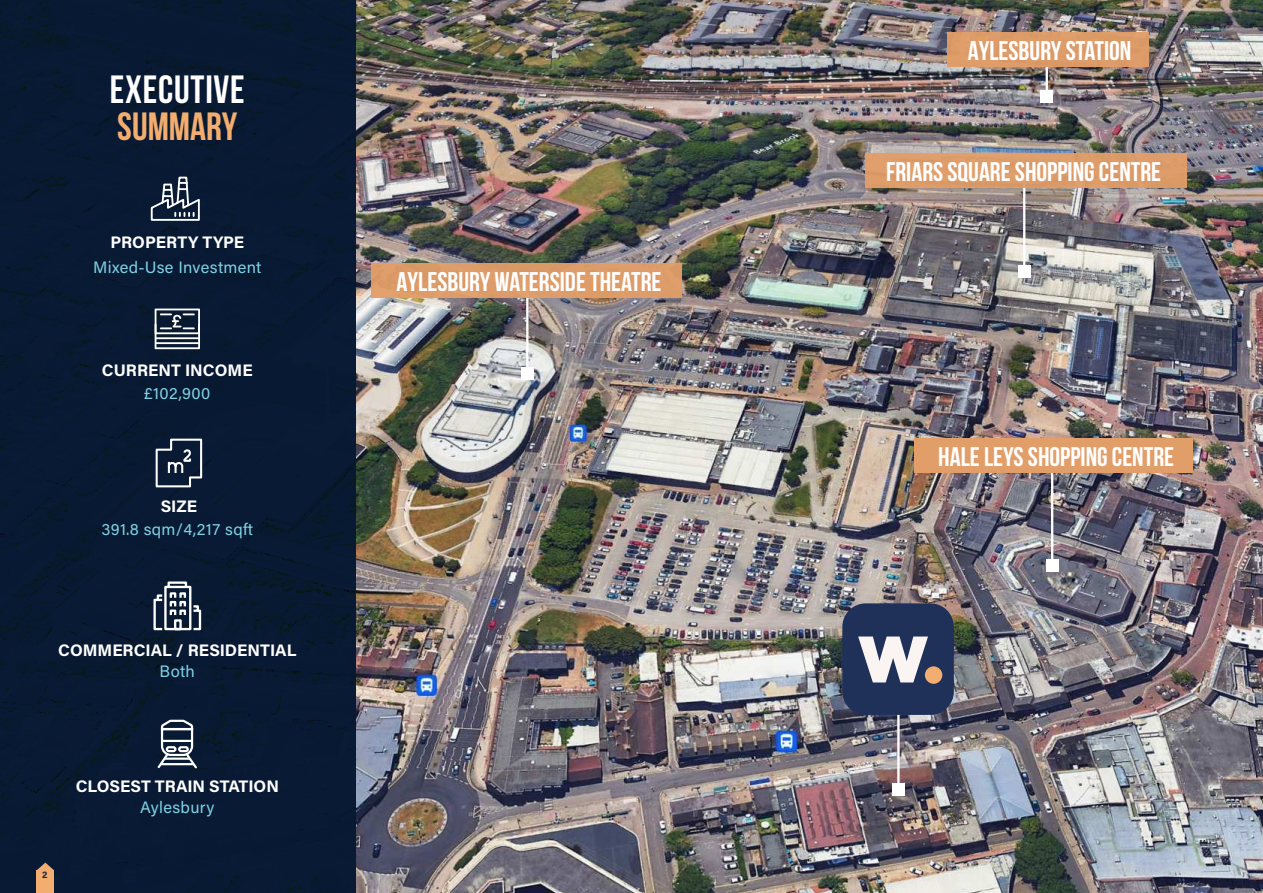
<style>
.page{position:relative;width:1263px;height:893px;background:#fff}
.page>*{position:absolute;margin:0;border:0;box-sizing:border-box;transform-origin:0 0}
.t1{font:700 39.3px "Bebas Neue";letter-spacing:.02em;color:#fff}
.t2{font:700 39.3px "Bebas Neue";color:#f2ad6f}
.t3{font:700 27px "Bebas Neue";color:#fff}
.t4{font:700 16.65px "Acumin Pro";color:#fff}
.t5{font:16.5px "Acumin Pro";letter-spacing:.02em;color:#80d1e3}
.t6{font:9.3px "Acumin Variable Concept";color:#122145}
</style>
<div class="page">
<img style="left:356px;top:0;width:907px;height:893px">
<hr style="left:897px;top:696px;width:2px;height:97px;background:#fff">
<div style="left:892px;top:783px;width:13px;height:13px;background:#fff"></div>
<hr style="left:1051px;top:472px;width:2px;height:97px;background:#fff">
<div style="left:1046px;top:559px;width:12px;height:12px;background:#fff"></div>
<div style="left:914px;top:438px;width:279px;height:35px;background:#e29e68"></div>
<hr style="left:1023px;top:179px;width:2px;height:97px;background:#fff">
<div style="left:1018px;top:265px;width:12px;height:13px;background:#fff"></div>
<div style="left:865px;top:153px;width:321px;height:35px;background:#e29e68"></div>
<hr style="left:1045px;top:67px;width:3px;height:27px;background:#fff">
<div style="left:1040px;top:90px;width:13px;height:13px;background:#fff"></div>
<div style="left:947px;top:33px;width:201px;height:34px;background:#e29e68"></div>
<hr style="left:526px;top:281px;width:2px;height:97px;background:#fff">
<div style="left:521px;top:367px;width:13px;height:13px;background:#fff"></div>
<div style="left:372px;top:264px;width:310px;height:34px;background:#e29e68"></div>
<div style="left:842px;top:603px;width:112px;height:112px;background:#1f3059;border-radius:23px"></div>
<svg style="left:858px;top:636px;width:70px;height:46px"></svg>
<div style="left:925px;top:666px;width:17px;height:18px;background:#f2ad70;border-radius:50%"></div>
<div style="left:0;top:0;width:356px;height:893px;background:#081934"></div>
<div style="left:37px;top:870px;width:17px;height:23px;background:#f2ad6f"></div>
<svg style="left:37px;top:863px;width:17px;height:7px"></svg>
<svg style="left:155px;top:309px;width:45px;height:40px"></svg>
<svg style="left:149px;top:176px;width:51px;height:46px"></svg>
<svg style="left:156px;top:719px;width:43px;height:51px"></svg>
<hr style="left:161px;top:763px;width:33px;height:2px;background:#fff">
<hr style="left:164px;top:757px;width:26px;height:3px;background:#fff">
<svg style="left:155px;top:438px;width:48px;height:50px"></svg>
<svg style="left:152px;top:580px;width:50px;height:51px"></svg>
<h1 class="t1" style="left:110px;top:75px;width:136px">EXECUTIVE</h1>
<h1 class="t2" style="left:117px;top:112px;width:122px">SUMMARY</h1>
<p class="t4" style="left:110px;top:235px;width:135px">PROPERTY TYPE</p>
<p class="t5" style="left:93px;top:260px;width:170px">Mixed-Use Investment</p>
<p class="t4" style="left:102px;top:363px;width:152px">CURRENT INCOME</p>
<p class="t5" style="left:144px;top:387px;width:68px">£102,900</p>
<p class="t4" style="left:161px;top:499px;width:38px">SIZE</p>
<p class="t5" style="left:101px;top:522px;width:153px">391.8 sqm/4,217 sqft</p>
<p class="t4" style="left:58px;top:643px;width:240px">COMMERCIAL / RESIDENTIAL</p>
<p class="t5" style="left:160px;top:665px;width:37px">Both</p>
<p class="t6" style="left:42px;top:871px;width:7px">2</p>
<p class="t4" style="left:76px;top:779px;width:205px">CLOSEST TRAIN STATION</p>
<p class="t5" style="left:140px;top:801px;width:76px">Aylesbury</p>
<p class="t3" style="left:397px;top:272px;width:266px">AYLESBURY WATERSIDE THEATRE</p>
<p class="t3" style="left:968px;top:41px;width:165px">AYLESBURY STATION</p>
<p class="t3" style="left:886px;top:162px;width:277px">FRIARS SQUARE SHOPPING CENTRE</p>
<p class="t3" style="left:938px;top:446px;width:237px">HALE LEYS SHOPPING CENTRE</p>
</div>
